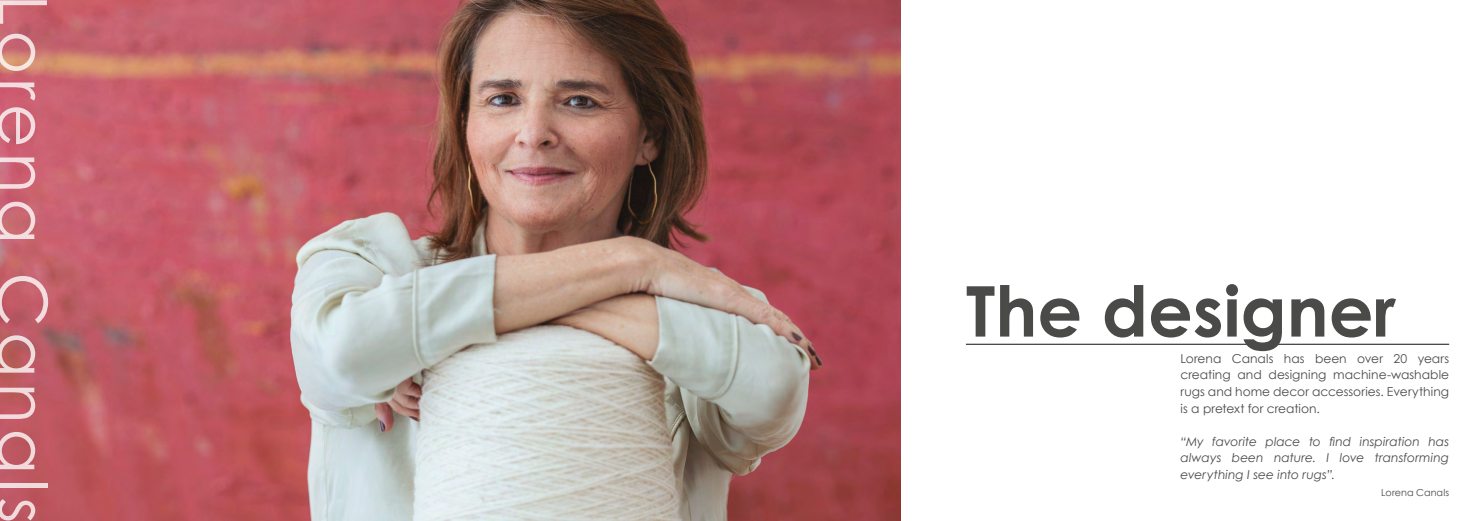
<style>
.page{position:relative;width:1474px;height:521px;background:#fff}
.page>*{position:absolute;margin:0;border:0;box-sizing:border-box;transform-origin:0 0}
.t1{font:700 70px "Century Gothic";color:#4a4a49}
.t2{font:67.38px "Century Gothic";letter-spacing:.07em;color:#e3e3e3}
.t3{font:12.25px/16.6px "Century Gothic";color:#4a4a49;text-align:justify}
.t4{font:italic 12.25px/16.6px "Century Gothic";color:#4a4a49;text-align:justify}
.t5{font:9.62px "Century Gothic";letter-spacing:.005em;color:#4a4a49}
</style>
<div class="page">
<img style="left:0;top:0;width:900px;height:521px">
<hr style="left:965px;top:344px;width:484px;height:1px;background:#4a4a49">
<h2 class="t2" style="left:64px;top:-6px;width:530px;rotate:90deg">Lorena Canals</h2>
<h1 class="t1" style="left:965px;top:267px;width:431px">The designer</h1>
<p class="t3" style="left:1180px;top:350px;width:270px">Lorena Canals has been over 20 years creating and designing machine-washable rugs and home decor accessories. Everything is a pretext for creation.</p>
<p class="t4" style="left:1180px;top:433px;width:270px">“My favorite place to find inspiration has always been nature. I love transforming everything I see into rugs”.</p>
<p class="t5" style="left:1381px;top:486px;width:69px">Lorena Canals</p>
</div>
